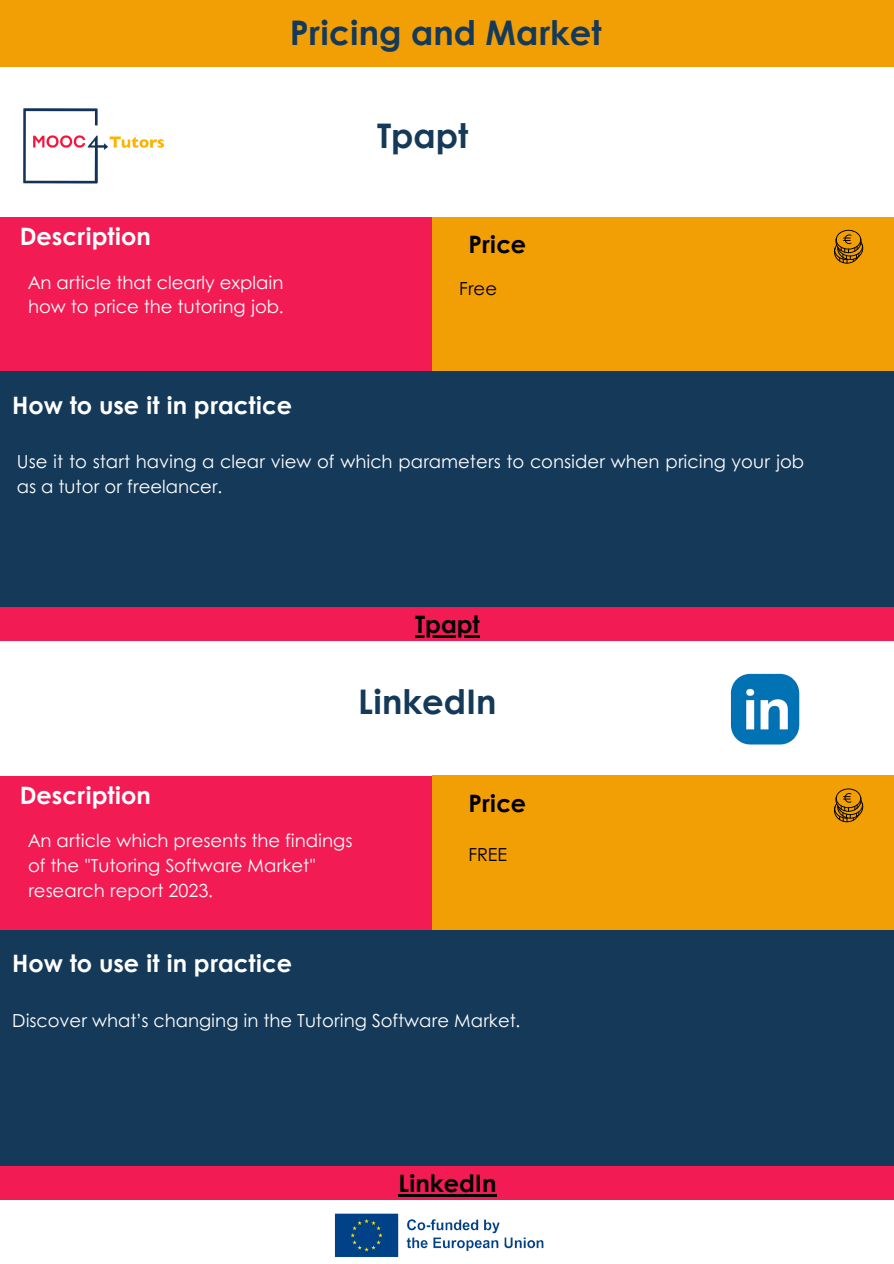
<style>
.page{position:relative;width:894px;height:1264px;background:#fff}
.page>*{position:absolute;margin:0;border:0;box-sizing:border-box;transform-origin:0 0}
.t1{font:700 33.9px "Century Gothic";color:#153959}
.t2{font:700 24px "Century Gothic";color:#fff}
.t3{font:700 24px "Century Gothic";color:#000}
.t4{font:18px/24.8px "Century Gothic";color:#fff}
.t5{font:18px "Century Gothic";color:#000}
</style>
<div class="page">
<div style="left:0;top:0;width:893px;height:66px;background:#f29f05"></div>
<img style="left:23px;top:108px;width:141px;height:76px">
<img style="left:334px;top:1213px;width:210px;height:45px">
<div style="left:0;top:217px;width:432px;height:161px;background:#f21b54"></div>
<div style="left:432px;top:217px;width:461px;height:161px;background:#f29f05"></div>
<div style="left:0;top:372px;width:893px;height:236px;background:#153959"></div>
<svg style="left:834px;top:230px;width:29px;height:33px"></svg>
<div style="left:0;top:608px;width:893px;height:33px;background:#f21b54"></div>
<div style="left:0;top:775px;width:432px;height:161px;background:#f21b54"></div>
<div style="left:432px;top:775px;width:461px;height:158px;background:#f29f05"></div>
<div style="left:0;top:930px;width:893px;height:237px;background:#153959"></div>
<svg style="left:834px;top:788px;width:29px;height:34px"></svg>
<div style="left:0;top:1166px;width:893px;height:33px;background:#f21b54"></div>
<img style="left:730px;top:673px;width:70px;height:72px">
<hr style="left:415px;top:635px;width:64px;height:3px;background:#000">
<hr style="left:398px;top:1194px;width:98px;height:2px;background:#000">
<h2 class="t1" style="left:290px;top:7px;width:313px">Pricing and Market</h2>
<p class="t2" style="left:20px;top:218px;width:133px">Description</p>
<p class="t4" style="left:28px;top:269px;width:257px">An article that clearly explain how to price the tutoring job.</p>
<h2 class="t1" style="left:377px;top:110px;width:93px">Tpapt</h2>
<p class="t3" style="left:468px;top:226px;width:59px">Price</p>
<h2 class="t5" style="left:459px;top:275px;width:40px">Free</h2>
<h2 class="t2" style="left:12px;top:386px;width:281px">How to use it in practice</h2>
<p class="t4" style="left:17px;top:448px;width:788px">Use it to start having a clear view of which parameters to consider when pricing your job as a tutor or freelancer.</p>
<h2 class="t3" style="left:415px;top:606px;width:66px">Tpapt</h2>
<p class="t1" style="left:358px;top:675px;width:140px">LinkedIn</p>
<h2 class="t2" style="left:20px;top:776px;width:133px">Description</h2>
<p class="t4" style="left:28px;top:827px;width:326px">An article which presents the findings of the "Tutoring Software Market" research report 2023.</p>
<h1 class="t3" style="left:468px;top:785px;width:59px">Price</h1>
<p class="t5" style="left:468px;top:841px;width:40px">FREE</p>
<h2 class="t2" style="left:12px;top:945px;width:281px">How to use it in practice</h2>
<h3 class="t4" style="left:12px;top:1006px;width:509px">Discover what’s changing in the Tutoring Software Market.</h3>
<p class="t3" style="left:398px;top:1164px;width:99px">LinkedIn</p>
</div>
